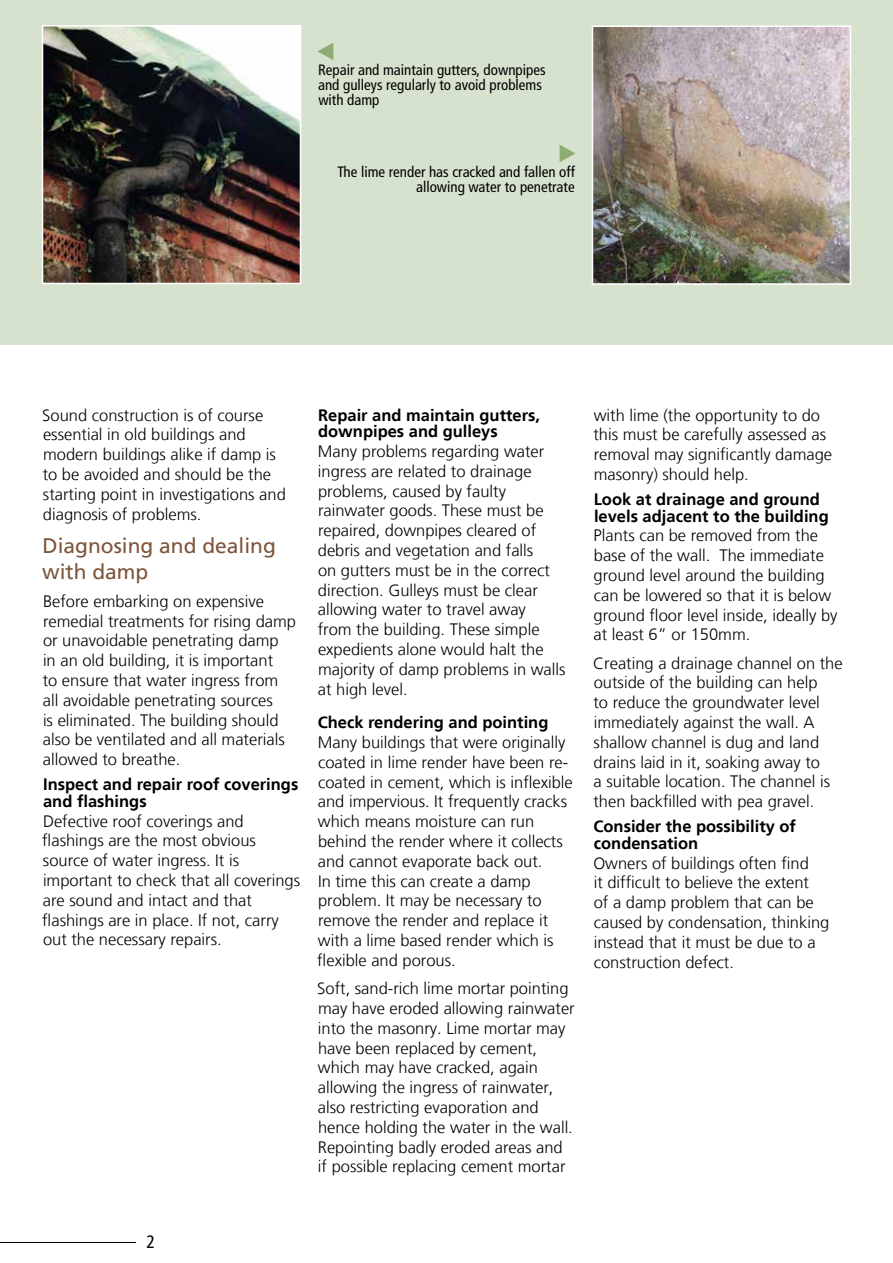
<style>
.page{position:relative;width:893px;height:1263px;background:#fff}
.page>*{position:absolute;margin:0;border:0;box-sizing:border-box;transform-origin:0 0}
.t1{font:21px/25.2px "Frutiger LT";color:#7e543a}
.t2{font:condensed 18px "Frutiger LT";color:#000}
.t3{font:300 16.5px/19.8px "Frutiger LT";color:#000}
.t4{font:700 16.5px/16.5px "Frutiger LT";color:#000}
.t5{font:condensed 15px/15px "Frutiger LT";color:#000}
</style>
<div class="page">
<hr style="left:0;top:1242px;width:136px;height:1px;background:#000">
<div style="left:0;top:0;width:893px;height:344px;background:#d7e2ce"></div>
<img style="left:45px;top:28px;width:253px;height:253px">
<div style="left:42px;top:25px;width:259px;height:259px;border:2px solid #fff"></div>
<svg style="left:317px;top:43px;width:16px;height:17px"></svg>
<svg style="left:560px;top:145px;width:15px;height:17px"></svg>
<img style="left:595px;top:29px;width:253px;height:253px">
<div style="left:592px;top:26px;width:259px;height:259px;border:2px solid #fff"></div>
<p class="t5" style="left:318px;top:63px;width:229px">Repair and maintain gutters, downpipes and gulleys regularly to avoid problems with damp</p>
<p class="t5" style="left:337px;top:165px;width:239px;text-align:right">The lime render has cracked and fallen off allowing water to penetrate</p>
<p class="t3" style="left:42px;top:405px;width:245px">Sound construction is of course essential in old buildings and modern buildings alike if damp is to be avoided and should be the starting point in investigations and diagnosis of problems.</p>
<p class="t1" style="left:42px;top:533px;width:235px">Diagnosing and dealing with damp</p>
<p class="t3" style="left:43px;top:591px;width:255px">Before embarking on expensive remedial treatments for rising damp or unavoidable penetrating damp<br>in an old building, it is important<br>to ensure that water ingress from all avoidable penetrating sources<br>is eliminated. The building should also be ventilated and all materials allowed to breathe.</p>
<p class="t4" style="left:43px;top:776px;width:257px">Inspect and repair roof coverings and flashings</p>
<p class="t3" style="left:42px;top:811px;width:259px">Defective roof coverings and flashings are the most obvious source of water ingress. It is important to check that all coverings are sound and intact and that flashings are in place. If not, carry out the necessary repairs.</p>
<p class="t4" style="left:318px;top:407px;width:223px">Repair and maintain gutters, downpipes and gulleys</p>
<p class="t3" style="left:318px;top:442px;width:249px">Many problems regarding water ingress are related to drainage problems, caused by faulty rainwater goods. These must be repaired, downpipes cleared of debris and vegetation and falls<br>on gutters must be in the correct direction. Gulleys must be clear allowing water to travel away<br>from the building. These simple expedients alone would halt the majority of damp problems in walls at high level.</p>
<p class="t4" style="left:318px;top:714px;width:232px">Check rendering and pointing</p>
<p class="t3" style="left:317px;top:733px;width:257px">Many buildings that were originally coated in lime render have been re&shy;coated in cement, which is inflexible and impervious. It frequently cracks which means moisture can run behind the render where it collects and cannot evaporate back out.<br>In time this can create a damp problem. It may be necessary to remove the render and replace it with a lime based render which is flexible and porous.</p>
<p class="t3" style="left:317px;top:979px;width:259px">Soft, sand-rich lime mortar pointing may have eroded allowing rainwater into the masonry. Lime mortar may have been replaced by cement, which may have cracked, again allowing the ingress of rainwater, also restricting evaporation and hence holding the water in the wall.<br>Repointing badly eroded areas and if possible replacing cement mortar</p>
<p class="t3" style="left:593px;top:405px;width:240px">with lime (the opportunity to do this must be carefully assessed as removal may significantly damage masonry) should help.</p>
<p class="t4" style="left:594px;top:491px;width:237px">Look at drainage and ground levels adjacent to the building</p>
<p class="t3" style="left:594px;top:526px;width:245px">Plants can be removed from the base of the wall. The immediate ground level around the building can be lowered so that it is below ground floor level inside, ideally by at least 6” or 150mm.</p>
<p class="t3" style="left:593px;top:653px;width:251px">Creating a drainage channel on the outside of the building can help<br>to reduce the groundwater level immediately against the wall. A shallow channel is dug and land drains laid in it, soaking away to<br>a suitable location. The channel is then backfilled with pea gravel.</p>
<p class="t4" style="left:593px;top:818px;width:204px">Consider the possibility of condensation</p>
<p class="t3" style="left:593px;top:853px;width:238px">Owners of buildings often find<br>it difficult to believe the extent<br>of a damp problem that can be caused by condensation, thinking instead that it must be due to a construction defect.</p>
<p class="t2" style="left:146px;top:1232px;width:10px">2</p>
</div>
